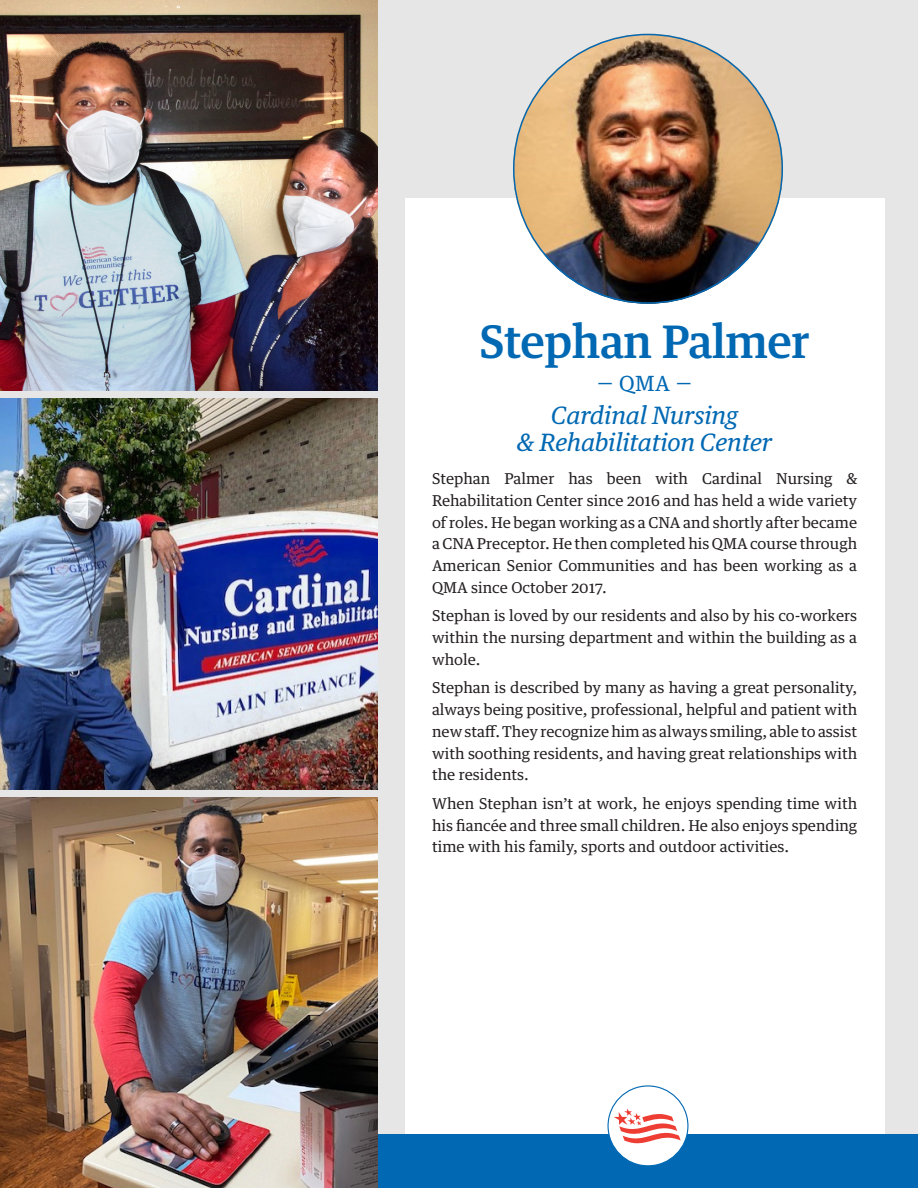
<style>
.page{position:relative;width:918px;height:1188px;background:#e7e6e6}
.page>*{position:absolute;margin:0;border:0;box-sizing:border-box;transform-origin:0 0}
.t1{font:500 45px "Guardian Text Egyp";letter-spacing:-.01em;color:#0168b3}
.t2{font:italic 24px "Guardian Text Egyp";letter-spacing:-.01em;color:#0168b3}
.t3{font:21px "Guardian Text Egyp";color:#0168b3}
.t4{font:15px/21.8px "Guardian Text Egyp";color:#231f20;text-align:justify}
</style>
<div class="page">
<div style="left:405px;top:199px;width:479px;height:935px;background:#fff"></div>
<div style="left:378px;top:1134px;width:540px;height:54px;background:#0168b3"></div>
<img style="left:513px;top:34px;width:270px;height:270px;border-radius:135px">
<img style="left:0;top:797px;width:378px;height:391px">
<img style="left:0;top:0;width:378px;height:391px">
<img style="left:0;top:399px;width:378px;height:390px">
<div style="left:608px;top:1086px;width:80px;height:80px;background:#fff;border-radius:50%"></div>
<svg style="left:614px;top:1109px;width:67px;height:34px"></svg>
<div style="left:608px;top:1085px;width:80px;height:81px;border:1px solid #0168b3;border-radius:50%"></div>
<p class="t1" style="left:480px;top:304px;width:332px">Stephan Palmer</p>
<p class="t3" style="left:597px;top:366px;width:96px">— QMA —</p>
<p class="t2" style="left:551px;top:395px;width:188px">Cardinal Nursing</p>
<p class="t2" style="left:517px;top:422px;width:257px">&amp; Rehabilitation Center</p>
<p class="t4" style="left:432px;top:466px;width:427px">Stephan Palmer has been with Cardinal Nursing &amp; Rehabilitation Center since 2016 and has held a wide variety of roles. He began working as a CNA and shortly after became a CNA Preceptor. He then completed his QMA course through American Senior Communities and has been working as a QMA since October 2017.</p>
<p class="t4" style="left:432px;top:604px;width:427px">Stephan is loved by our residents and also by his co-workers within the nursing department and within the building as a whole.</p>
<p class="t4" style="left:432px;top:676px;width:427px">Stephan is described by many as having a great personality, always being positive, professional, helpful and patient with new staff. They recognize him as always smiling, able to assist with soothing residents, and having great relationships with the residents.</p>
<p class="t4" style="left:432px;top:791px;width:427px">When Stephan isn’t at work, he enjoys spending time with his fiancée and three small children. He also enjoys spending time with his family, sports and outdoor activities.</p>
</div>
